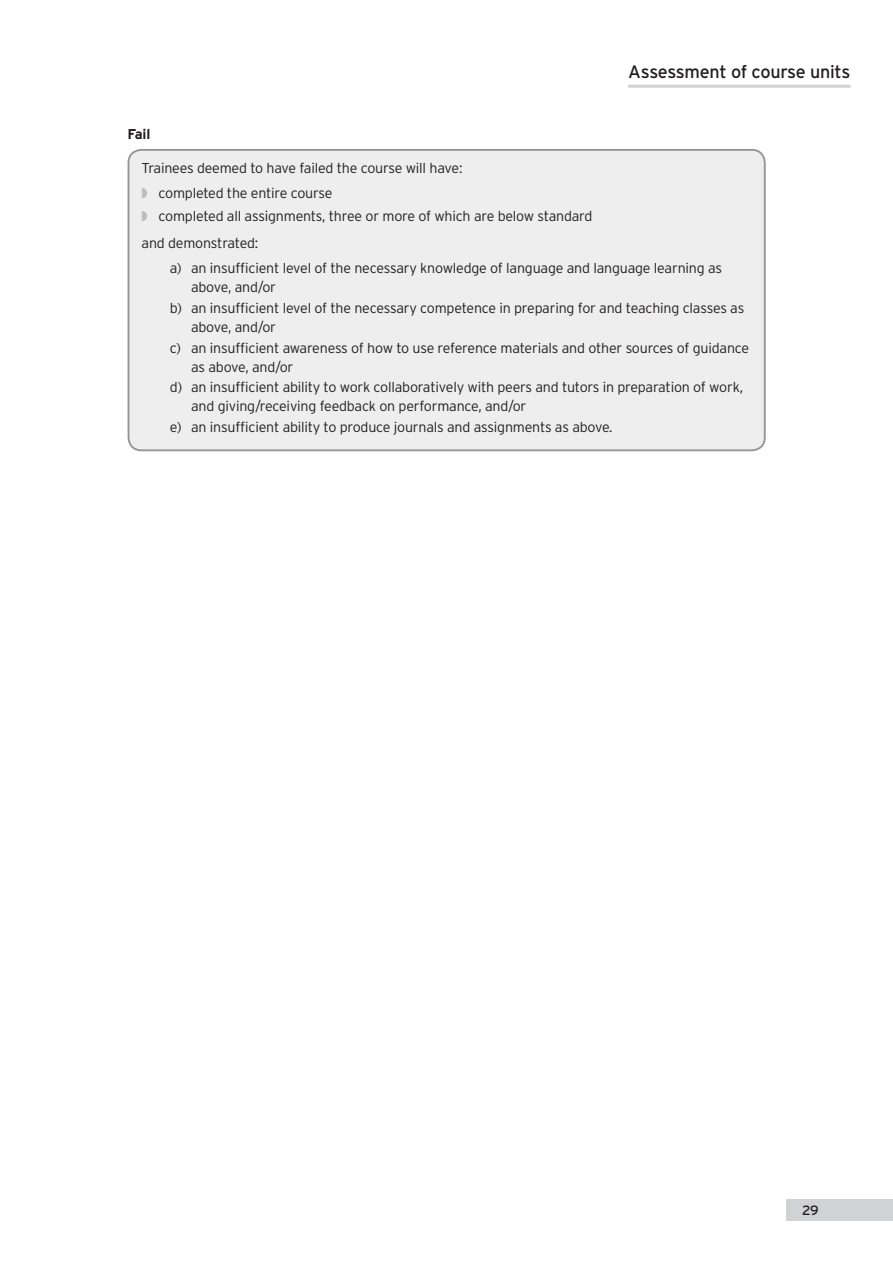
<style>
.page{position:relative;width:893px;height:1263px;background:#fff}
.page>*{position:absolute;margin:0;border:0;box-sizing:border-box;transform-origin:0 0}
.t1{font:18px "Interstate";letter-spacing:-.02em;color:#231f20}
.t2{font:300 14.25px/18.8px "Interstate";letter-spacing:-.015em;color:#231f20}
.t3{font:700 14.25px "Interstate";color:#231f20}
.t4{font:13.5px "Interstate";color:#231f20}
.s1{color:#bcbdc0}
</style>
<div class="page">
<div style="left:787px;top:1199px;width:106px;height:21px;background:#d1d2d4"></div>
<hr style="left:628px;top:85px;width:222px;height:3px;background:#d1d2d4">
<div style="left:128px;top:150px;width:637px;height:300px;background:#eeeeef;border-radius:13px"></div>
<div style="left:128px;top:149px;width:638px;height:302px;border:2px solid #939598;border-radius:13px"></div>
<p class="t1" style="left:628px;top:62px;width:224px">Assessment of course units</p>
<p class="t3" style="left:128px;top:126px;width:24px">Fail</p>
<p class="t2" style="left:142px;top:155px;width:322px;line-height:25px">Trainees deemed to have failed the course will have: <span class="s1">◗</span> completed the entire course</p>
<p class="t2" style="left:142px;top:202px;width:452px;line-height:27.3px"><span class="s1">◗</span> completed all assignments, three or more of which are below standard and demonstrated:</p>
<p class="t2" style="left:191px;top:259px;width:532px;text-indent:-21px">a) an insufficient level of the necessary knowledge of language and language learning as above, and/or</p>
<p class="t2" style="left:191px;top:299px;width:555px;text-indent:-21px">b) an insufficient level of the necessary competence in preparing for and teaching classes as above, and/or</p>
<p class="t2" style="left:191px;top:338px;width:560px;text-indent:-21px">c) an insufficient awareness of how to use reference materials and other sources of guidance as above, and/or</p>
<p class="t2" style="left:191px;top:378px;width:553px;text-indent:-21px">d) an insufficient ability to work collaboratively with peers and tutors in preparation of work, and giving/receiving feedback on performance, and/or</p>
<p class="t2" style="left:170px;top:417px;width:444px">e) an insufficient ability to produce journals and assignments as above.</p>
<p class="t4" style="left:802px;top:1203px;width:18px">29</p>
</div>
